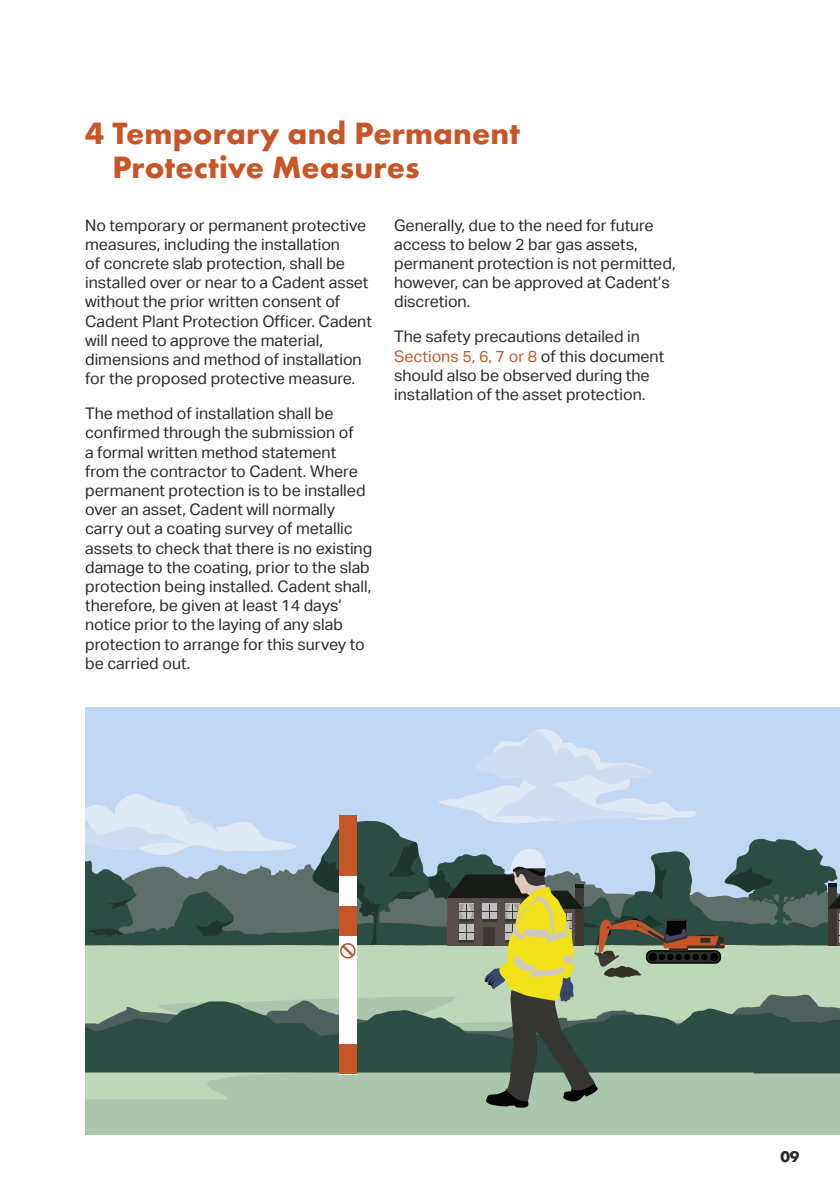
<style>
.page{position:relative;width:840px;height:1191px;background:#fff}
.page>*{position:absolute;margin:0;border:0;box-sizing:border-box;transform-origin:0 0}
.Large_header{font:700 32px/33.4px "Futura EFTU";letter-spacing:.005em;color:#c85527}
.t1{font:16px/19.2px "Aktiv Grotesk";color:#292929}
.t2{font:700 16px "Futura EFTU";color:#292929}
.s1{color:#c85527}
</style>
<div class="page">
<div style="left:85px;top:707px;width:754px;height:399px;background:#c0d8f3"></div>
<div style="left:85px;top:1107px;width:754px;height:27px;background:#aac7ae"></div>
<svg style="left:85px;top:729px;width:755px;height:378px"></svg>
<p class="Large_header" style="left:112px;top:117px;width:409px;text-indent:-27px">4 Temporary and Permanent<br>Protective Measures</p>
<p class="t1" style="left:85px;top:215px;width:288px">No temporary or permanent protective measures, including the installation<br>of concrete slab protection, shall be installed over or near to a Cadent asset without the prior written consent of Cadent Plant Protection Officer. Cadent will need to approve the material, dimensions and method of installation for the proposed protective measure.</p>
<p class="t1" style="left:85px;top:404px;width:288px">The method of installation shall be confirmed through the submission of<br>a formal written method statement from the contractor to Cadent. Where permanent protection is to be installed over an asset, Cadent will normally carry out a coating survey of metallic assets to check that there is no existing damage to the coating, prior to the slab protection being installed. Cadent shall, therefore, be given at least 14 days’ notice prior to the laying of any slab protection to arrange for this survey to be carried out.</p>
<p class="t1" style="left:394px;top:215px;width:283px">Generally, due to the need for future access to below 2 bar gas assets, permanent protection is not permitted, however, can be approved at Cadent’s discretion.</p>
<p class="t1" style="left:394px;top:327px;width:271px">The safety precautions detailed in <span class="s1">Sections 5, 6, 7 or 8</span> of this document should also be observed during the installation of the asset protection.</p>
<p class="t2" style="left:779px;top:1147px;width:21px">09</p>
</div>
